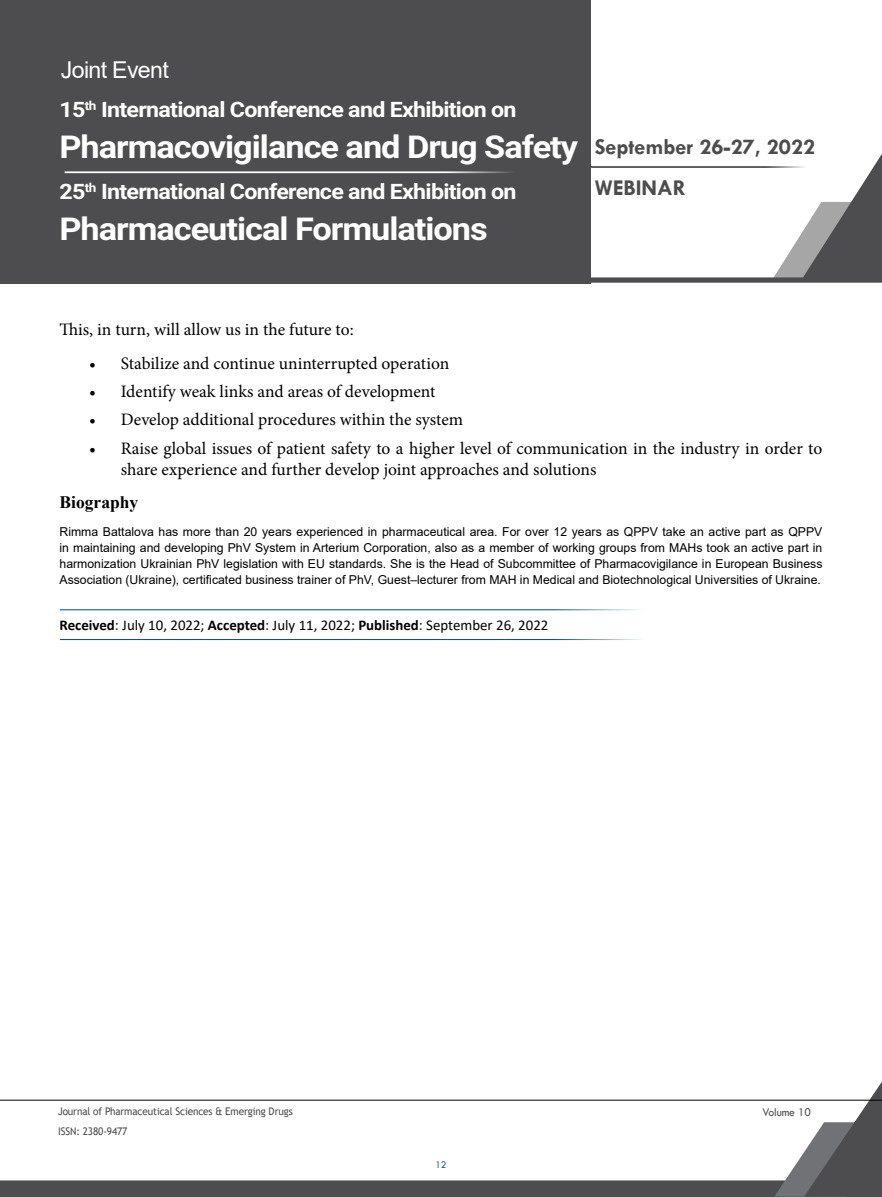
<style>
.page{position:relative;width:882px;height:1197px;background:#fff}
.page>*{position:absolute;margin:0;border:0;box-sizing:border-box;transform-origin:0 0}
.t1{font:700 31.5px "Roboto";letter-spacing:-.03em;color:#fff;scale:1.09 1}
.t2{font:23.28px "Arial";letter-spacing:-.03em;color:#fff}
.t3{font:700 22.75px/41.1px "Tw Cen";color:#4d4d4f}
.t4{font:700 21.35px "Roboto";letter-spacing:-.03em;color:#fff;scale:1.09 1}
.t5{font:17.5px/21px "Minion Pro";color:#000}
.t6{font:700 17.5px "Times New Roman";color:#000}
.t7{font:14.88px "Calibri";color:#000}
.t8{font:12.25px/15.8px "Arial";color:#000;text-align:justify}
.t9{font:12.25px "Tw Cen";letter-spacing:-.01em;color:#4d4d4f;scale:.95 1}
.t10{font:10.5px "Trebuchet MS";letter-spacing:-.01em;color:#4d4d4f;scale:.95 1}
.t11{font:10.5px "Tw Cen";color:#15697e;scale:.95 1}
.s1{font-weight:700}
</style>
<div class="page">
<svg style="left:0;top:1081px;width:882px;height:116px"></svg>
<hr style="left:0;top:1100px;width:882px;height:1px;background:#000">
<div style="left:0;top:0;width:590px;height:283px;background:#4d4d4f"></div>
<svg style="left:64px;top:153px;width:818px;height:130px"></svg>
<hr style="left:65px;top:171px;width:477px;height:2px;background:#fff">
<hr style="left:60px;top:609px;width:618px;height:1px;background:#004b84">
<hr style="left:60px;top:639px;width:618px;height:1px;background:#004b84">
<h2 class="t2" style="left:61px;top:54px;width:109px">Joint Event</h2>
<h3 class="t4" style="left:59px;top:95px;width:421px">15<sup>th</sup> International Conference and Exhibition on</h3>
<h1 class="t1" style="left:59px;top:125px;width:477px">Pharmacovigilance and Drug Safety</h1>
<h3 class="t4" style="left:59px;top:176px;width:421px">25<sup>th</sup> International Conference and Exhibition on</h3>
<h1 class="t1" style="left:59px;top:206px;width:394px">Pharmaceutical Formulations</h1>
<h3 class="t3" style="left:595px;top:126px;width:222px">September 26-27, 2022<br>WEBINAR</h3>
<h3 class="t5" style="left:60px;top:319px;width:296px">This, in turn, will allow us in the future to:</h3>
<h3 class="t5" style="left:89px;top:353px;width:362px">• Stabilize and continue uninterrupted operation</h3>
<h3 class="t5" style="left:89px;top:381px;width:348px">• Identify weak links and areas of development</h3>
<h3 class="t5" style="left:89px;top:409px;width:375px">• Develop additional procedures within the system</h3>
<h3 class="t5" style="left:121px;top:438px;width:703px;text-indent:-31px">• Raise global issues of patient safety to a higher level of communication in the industry in order to share experience and further develop joint approaches and solutions</h3>
<h3 class="t6" style="left:60px;top:490px;width:80px">Biography</h3>
<p class="t8" style="left:60px;top:524px;width:764px">Rimma Battalova has more than 20 years experienced in pharmaceutical area. For over 12 years as QPPV take an active part as QPPV in maintaining and developing PhV System in Arterium Corporation, also as a member of working groups from MAHs took an active part in harmonization Ukrainian PhV legislation with EU standards. She is the Head of Subcommittee of Pharmacovigilance in European Business Association (Ukraine), certificated business trainer of PhV, Guest–lecturer from MAH in Medical and Biotechnological Universities of Ukraine.</p>
<p class="t7" style="left:60px;top:615px;width:490px"><span class="s1">Received</span>: July 10, 2022; <span class="s1">Accepted</span>: July 11, 2022; <span class="s1">Published</span>: September 26, 2022</p>
<p class="t10" style="left:58px;top:1105px;width:249px">Journal of Pharmaceutical Sciences &amp; Emerging Drugs</p>
<p class="t9" style="left:762px;top:1104px;width:53px">Volume 10</p>
<p class="t10" style="left:58px;top:1125px;width:75px">ISSN: 2380-9477</p>
<p class="t11" style="left:436px;top:1159px;width:13px">12</p>
</div>
